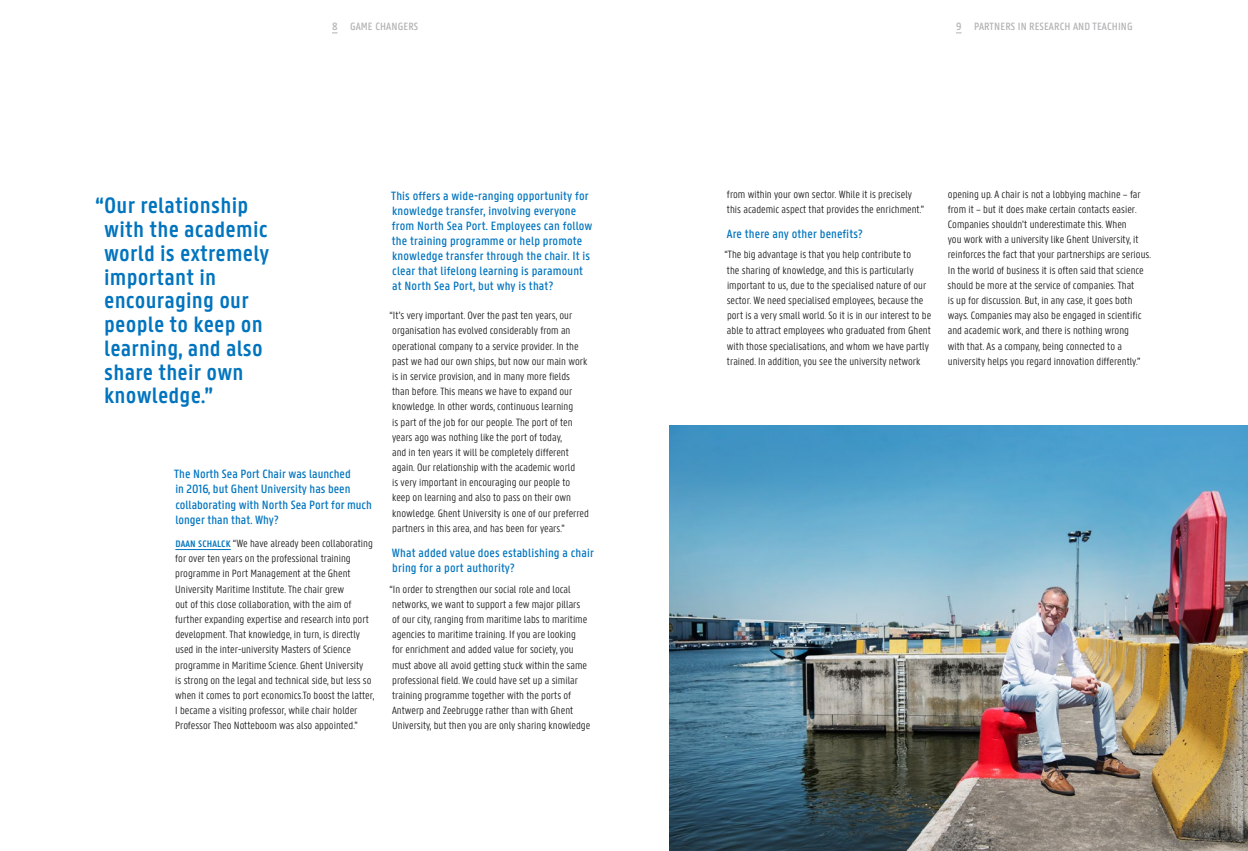
<style>
.page{position:relative;width:1248px;height:851px;background:#fff}
.page>*{position:absolute;margin:0;border:0;box-sizing:border-box;transform-origin:0 0}
.t1{font:600 23.75px/23.8px "U Gent Panno Text";letter-spacing:.01em;color:#0074be}
.t2{font:500 12.75px/15px "U Gent Panno Text";letter-spacing:.01em;color:#0074be}
.t3{font:300 11.25px/15.2px "U Gent Panno Text";color:#181716}
.t4{font:500 11.25px "U Gent Panno Text";letter-spacing:.01em;color:#b1b2b3}
.s1{font-weight:600;font-size:10px;color:#0074be}
</style>
<div class="page">
<hr style="left:175px;top:549px;width:56px;height:1px;background:#0074be">
<img style="left:669px;top:425px;width:578px;height:425px">
<p class="t4" style="left:332px;top:20px;width:88px">8 GAME CHANGERS</p>
<p class="t4" style="left:956px;top:20px;width:178px">9 PARTNERS IN RESEARCH AND TEACHING</p>
<h1 class="t1" style="left:104px;top:193px;width:166px;text-indent:-9px">“Our relationship with the academic world is extremely important in encouraging our people to keep on learning, and also share their own knowledge.”</h1>
<p class="t3" style="left:947px;top:186px;width:205px">opening up. A chair is not a lobbying machine – far from it – but it does make certain contacts easier.<br>Companies shouldn’t underestimate this. When<br>you work with a university like Ghent University, it reinforces the fact that your partnerships are serious.<br>In the world of business it is often said that science should be more at the service of companies. That<br>is up for discussion. But, in any case, it goes both ways. Companies may also be engaged in scientific and academic work, and there is nothing wrong<br>with that. As a company, being connected to a university helps you regard innovation differently.”</p>
<p class="t3" style="left:727px;top:186px;width:199px">from within your own sector. While it is precisely this academic aspect that provides the enrichment.”</p>
<p class="t2" style="left:726px;top:226px;width:137px">Are there any other benefits?</p>
<p class="t3" style="left:724px;top:247px;width:208px">“The big advantage is that you help contribute to<br>the sharing of knowledge, and this is particularly important to us, due to the specialised nature of our sector. We need specialised employees, because the port is a very small world. So it is in our interest to be able to attract employees who graduated from Ghent with those specialisations, and whom we have partly trained. In addition, you see the university network</p>
<p class="t2" style="left:391px;top:188px;width:203px">This offers a wide-ranging opportunity for knowledge transfer, involving everyone from North Sea Port. Employees can follow the training programme or help promote knowledge transfer through the chair. It is clear that lifelong learning is paramount at North Sea Port, but why is that?</p>
<p class="t3" style="left:389px;top:308px;width:201px">“It’s very important. Over the past ten years, our organisation has evolved considerably from an operational company to a service provider. In the past we had our own ships, but now our main work is in service provision, and in many more fields<br>than before. This means we have to expand our knowledge. In other words, continuous learning<br>is part of the job for our people. The port of ten years ago was nothing like the port of today,<br>and in ten years it will be completely different again. Our relationship with the academic world<br>is very important in encouraging our people to<br>keep on learning and also to pass on their own knowledge. Ghent University is one of our preferred partners in this area, and has been for years.”</p>
<p class="t2" style="left:392px;top:545px;width:203px">What added value does establishing a chair bring for a port authority?</p>
<p class="t3" style="left:389px;top:581px;width:202px">“In order to strengthen our social role and local networks, we want to support a few major pillars<br>of our city, ranging from maritime labs to maritime agencies to maritime training. If you are looking<br>for enrichment and added value for society, you must above all avoid getting stuck within the same professional field. We could have set up a similar training programme together with the ports of Antwerp and Zeebrugge rather than with Ghent University, but then you are only sharing knowledge</p>
<p class="t2" style="left:174px;top:466px;width:199px">The North Sea Port Chair was launched<br>in 2016, but Ghent University has been collaborating with North Sea Port for much longer than that. Why?</p>
<p class="t3" style="left:175px;top:535px;width:201px"><span class="s1">DAAN SCHALCK</span> “We have already been collaborating for over ten years on the professional training programme in Port Management at the Ghent University Maritime Institute. The chair grew<br>out of this close collaboration, with the aim of further expanding expertise and research into port development. That knowledge, in turn, is directly used in the inter-university Masters of Science programme in Maritime Science. Ghent University<br>is strong on the legal and technical side, but less so when it comes to port economics.To boost the latter, I became a visiting professor, while chair holder Professor Theo Notteboom was also appointed.”</p>
</div>
